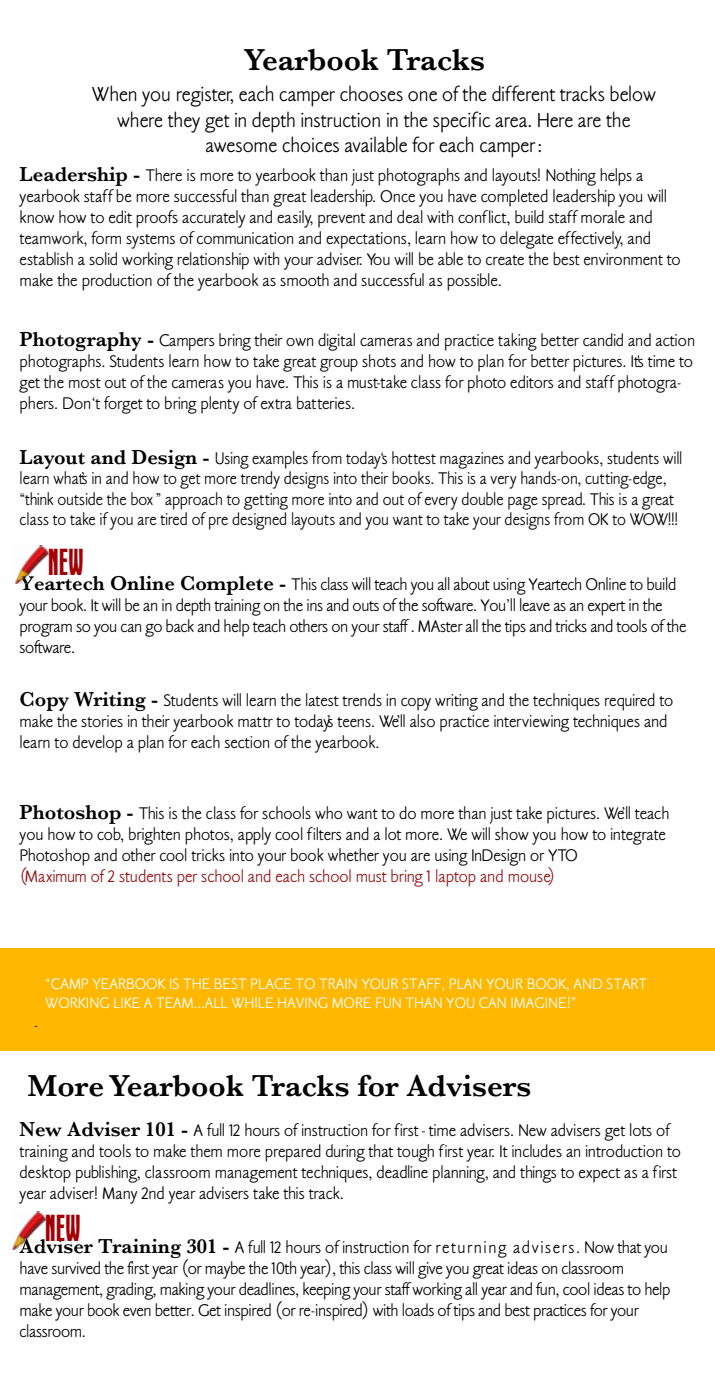
<style>
.page{position:relative;width:715px;height:1386px;background:#fff}
.page>*{position:absolute;margin:0;border:0;box-sizing:border-box;transform-origin:0 0}
.t1{font:500 35px "AYT Modern Art";color:#a30006}
.t2{font:600 31.5px "Baskerville";color:#000}
.t3{font:500 21px/25.2px "AYT Ebony";color:#000;text-align:center}
.t4{font:500 17.5px/21px "AYT Ebony";color:#000}
.t5{font:500 17.5px/21px "AYT Ebony";letter-spacing:-.02em;color:#000}
.t6{font:500 17.5px/20.3px "AYT Ebony";color:#000;scale:.95 1}
.t7{font:500 17.5px "AYT Ebony";color:#940c0f}
.t8{font:500 15.75px/18.9px "AYT Ebony";color:#fff}
.t9{font:500 15.75px "AYT Ebony";color:#000}
.s1{font-family:"Baskerville";font-weight:600;font-size:21px}
</style>
<div class="page">
<div style="left:0;top:948px;width:714px;height:103px;background:#ffb700"></div>
<img style="left:15px;top:545px;width:34px;height:39px">
<img style="left:20px;top:576px;width:30px;height:8px">
<img style="left:12px;top:1211px;width:34px;height:39px">
<img style="left:20px;top:1239px;width:2px;height:11px">
<img style="left:22px;top:1239px;width:25px;height:11px">
<h2 class="t2" style="left:243px;top:38px;width:243px">Yearbook Tracks</h2>
<p class="t3" style="left:92px;top:82px;width:565px">When you register, each camper chooses one of the different tracks below where they get in depth instruction in the specific area. Here are the awesome choices available for each camper :</p>
<p class="t4" style="left:20px;top:164px;width:662px"><span class="s1">Leadership -</span> There is more to yearbook than just photographs and layouts! Nothing helps a yearbook staff be more successful than great leadership. Once you have completed leadership you will know how to edit proofs accurately and easily, prevent and deal with conflict, build staff morale and teamwork, form systems of communication and expectations, learn how to delegate effectively, and establish a solid working relationship with your adviser. You will be able to create the best environment to make the production of the yearbook as smooth and successful as possible.</p>
<p class="t4" style="left:20px;top:330px;width:677px"><span class="s1">Photography -</span> Campers bring their own digital cameras and practice taking better candid and action photographs. Students learn how to take great group shots and how to plan for better pictures. It's time to get the most out of the cameras you have. This is a must-take class for photo editors and staff photogra&shy;phers. Don‘t forget to bring plenty of extra batteries.</p>
<p class="t6" style="left:20px;top:448px;width:699px"><span class="s1">Layout and Design -</span> Using examples from today‘s hottest magazines and yearbooks, students will learn what’s in and how to get more trendy designs into their books. This is a very hands-on, cutting-edge, “think outside the box ” approach to getting more into and out of every double page spread. This is a great class to take if you are tired of pre designed layouts and you want to take your designs from OK to WOW!!!</p>
<h1 class="t1" style="left:49px;top:539px;width:37px">NEW</h1>
<p class="t5" style="left:20px;top:574px;width:668px"><span class="s1">Yeartech Online Complete -</span> This class will teach you all about using Yeartech Online to build your book. It will be an in depth training on the ins and outs of the software. You’ll leave as an expert in the program so you can go back and help teach others on your staff . MAster all the tips and tricks and tools of the software.</p>
<p class="t4" style="left:20px;top:690px;width:655px"><span class="s1">Copy Writing -</span> Students will learn the latest trends in copy writing and the techniques required to make the stories in their yearbook mattr to today’s teens. We’ll also practice interviewing techniques and learn to develop a plan for each section of the yearbook.</p>
<p class="t4" style="left:20px;top:803px;width:651px"><span class="s1">Photoshop -</span> This is the class for schools who want to do more than just take pictures. We’ll teach you how to cob, brighten photos, apply cool filters and a lot more. We will show you how to integrate<br>Photoshop and other cool tricks into your book whether you are using InDesign or YTO</p>
<p class="t7" style="left:20px;top:866px;width:537px">(Maximum of 2 students per school and each school must bring 1 laptop and mouse)</p>
<p class="t9" style="left:34px;top:1015px;width:6px">-</p>
<p class="t8" style="left:45px;top:975px;width:603px">“CAMP YEARBOOK IS THE BEST PLACE TO TRAIN YOUR STAFF, PLAN YOUR BOOK, AND START<br>WORKING LIKE A TEAM...ALL WHILE HAVING MORE FUN THAN YOU CAN IMAGINE!”</p>
<h2 class="t2" style="left:28px;top:1063px;width:505px">More Yearbook Tracks for Advisers</h2>
<p class="t4" style="left:20px;top:1119px;width:662px"><span class="s1">New Adviser 101 -</span> A full 12 hours of instruction for first - time advisers. New advisers get lots of training and tools to make them more prepared during that tough first year. It includes an introduction to desktop publishing, classroom management techniques, deadline planning, and things to expect as a first year adviser! Many 2nd year advisers take this track.</p>
<p class="t5" style="left:20px;top:1237px;width:652px"><span class="s1">Adviser Training 301 -</span> A full 12 hours of instruction for returning advisers. Now that you have survived the first year (or maybe the 10th year), this class will give you great ideas on classroom management, grading, making your deadlines, keeping your staff working all year and fun, cool ideas to help make your book even better. Get inspired (or re-inspired) with loads of tips and best practices for your classroom.</p>
<h1 class="t1" style="left:46px;top:1205px;width:37px">NEW</h1>
</div>
